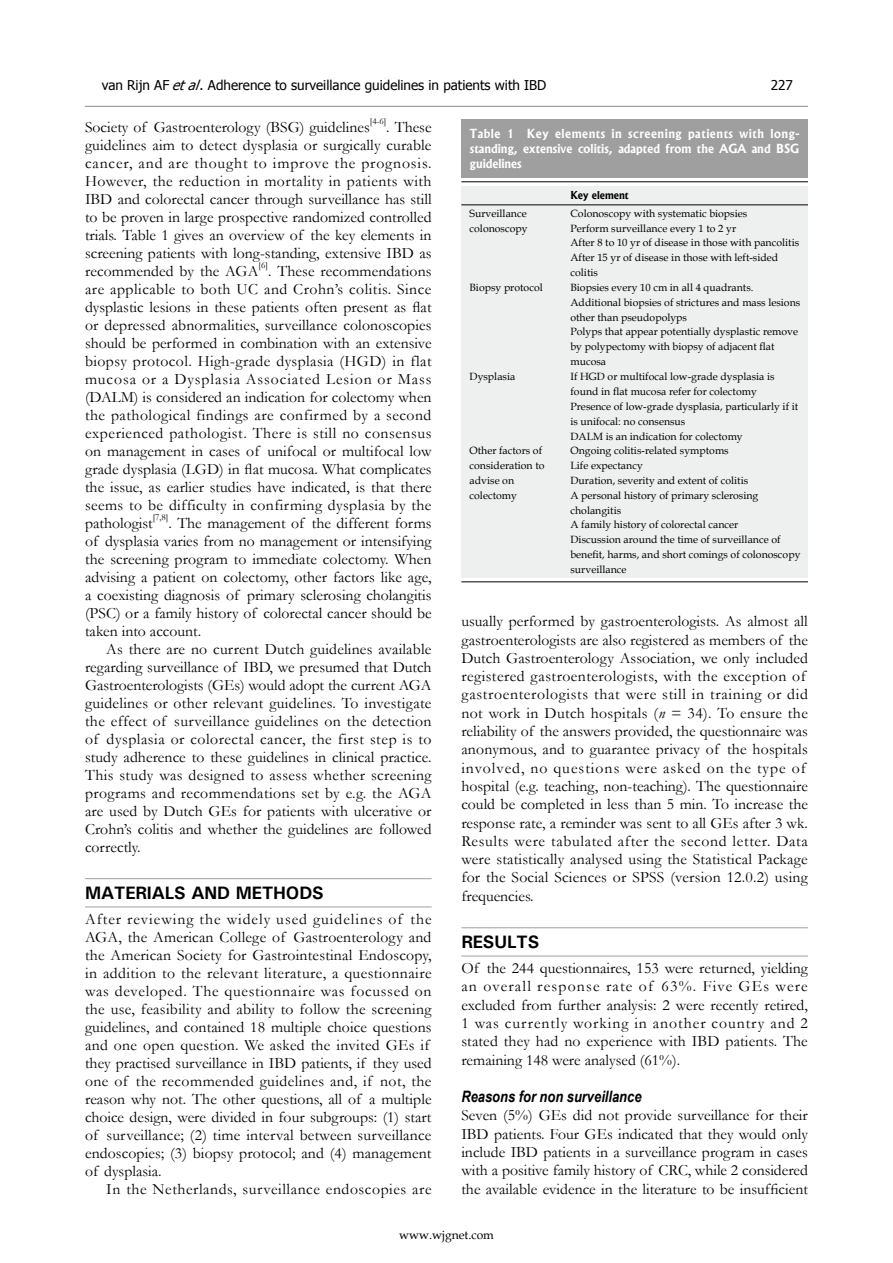
<style>
.page{position:relative;width:893px;height:1263px;background:#fff}
.page>*{position:absolute;margin:0;border:0;box-sizing:border-box;transform-origin:0 0}
.t1{font:700 18px "Univers";letter-spacing:-.01em;color:#000}
.t2{font:15.75px/18px "Garamond";letter-spacing:.005em;color:#000;text-align:justify}
.t3{font:15.75px "Garamond";letter-spacing:.035em;color:#000}
.t4{font:italic 700 15.75px "Arial Narrow";color:#000}
.t5{font:13.5px "Tahoma";color:#000}
.t6{font:700 12px/15px "Albertus";letter-spacing:.005em;color:#fff;text-align:justify}
.t7{font:12px "Book Antiqua";color:#000}
.t8{font:10.5px/14.9px "Book Antiqua";color:#000}
.t9{font:700 10.5px "Albertus";color:#000}
.t10{font:9.15px "Garamond";color:#000}
.s1{font-style:italic}
</style>
<div class="page">
<hr style="left:85px;top:106px;width:723px;height:1px;background:#898989">
<div style="left:461px;top:119px;width:347px;height:58px;background:#9f9fa0"></div>
<div style="left:461px;top:186px;width:347px;height:392px;background:#eeefef"></div>
<hr style="left:461px;top:181px;width:347px;height:1px;background:#000">
<hr style="left:461px;top:205px;width:347px;height:1px;background:#000">
<hr style="left:461px;top:581px;width:347px;height:1px;background:#000">
<hr style="left:85px;top:878px;width:347px;height:1px;background:#9f9fa0">
<hr style="left:85px;top:907px;width:347px;height:1px;background:#9f9fa0">
<hr style="left:461px;top:927px;width:347px;height:1px;background:#9f9fa0">
<hr style="left:461px;top:956px;width:347px;height:1px;background:#9f9fa0">
<p class="t5" style="left:102px;top:76px;width:446px">van Rijn AF <span class="s1">etal</span>. Adherence to surveillance guidelines in patients with IBD</p>
<p class="t5" style="left:771px;top:76px;width:24px">227</p>
<p class="t2" style="left:85px;top:118px;width:286px">Society of Gastroenterology (BSG) guidelines</p>
<p class="t10" style="left:370px;top:115px;width:18px">[4-6]</p>
<p class="t2" style="left:85px;top:118px;width:348px;text-indent:301px">. These guidelines aim to detect dysplasia or surgically curable cancer, and are thought to improve the prognosis.<br>However, the reduction in mortality in patients with IBD and colorectal cancer through surveillance has still to be proven in large prospective randomized controlled trials. Table 1 gives an overview of the key elements in screening patients with long-standing, extensive IBD as recommended by the AGA</p>
<p class="t10" style="left:259px;top:259px;width:11px">[6]</p>
<p class="t2" style="left:85px;top:262px;width:348px;text-indent:183px">. These recommendations are applicable to both UC and Crohn’s colitis. Since dysplastic lesions in these patients often present as flat or depressed abnormalities, surveillance colonoscopies should be performed in combination with an extensive biopsy protocol. High-grade dysplasia (HGD) in flat mucosa or a Dysplasia Associated Lesion or Mass (DALM) is considered an indication for colectomy when the pathological findings are confirmed by a second experienced pathologist. There is still no consensus on management in cases of unifocal or multifocal low grade dysplasia (LGD) in flat mucosa. What complicates the issue, as earlier studies have indicated, is that there seems to be difficulty in confirming dysplasia by the pathologist</p>
<p class="t10" style="left:153px;top:511px;width:17px">[7,8]</p>
<p class="t2" style="left:85px;top:514px;width:348px;text-indent:83px">. The management of the different forms of dysplasia varies from no management or intensifying the screening program to immediate colectomy. When advising a patient on colectomy, other factors like age, a coexisting diagnosis of primary sclerosing cholangitis (PSC) or a family history of colorectal cancer should be taken into account.</p>
<p class="t2" style="left:85px;top:640px;width:348px;text-indent:21px">As there are no current Dutch guidelines available regarding surveillance of IBD, we presumed that Dutch Gastroenterologists (GEs) would adopt the current AGA guidelines or other relevant guidelines. To investigate the effect of surveillance guidelines on the detection of dysplasia or colorectal cancer, the first step is to study adherence to these guidelines in clinical practice.<br>This study was designed to assess whether screening programs and recommendations set by e.g. the AGA are used by Dutch GEs for patients with ulcerative or Crohn’s colitis and whether the guidelines are followed correctly.</p>
<p class="t1" style="left:85px;top:882px;width:240px">MATERIALS AND METHODS</p>
<p class="t2" style="left:85px;top:910px;width:348px;text-align:left">After reviewing the widely used guidelines of the AGA, the American College of Gastroenterology and the American Society for Gastrointestinal Endoscopy, in addition to the relevant literature, a questionnaire was developed. The questionnaire was focussed on the use, feasibility and ability to follow the screening guidelines, and contained 18 multiple choice questions and one open question. We asked the invited GEs if they practised surveillance in IBD patients, if they used one of the recommended guidelines and, if not, the reason why not. The other questions, all of a multiple choice design, were divided in four subgroups: (1) start of surveillance; (2) time interval between surveillance endoscopies; (3) biopsy protocol; and (4) management of dysplasia.</p>
<p class="t3" style="left:106px;top:1178px;width:327px">In the Netherlands, surveillance endoscopies are</p>
<p class="t6" style="left:470px;top:126px;width:331px">Table 1 Key elements in screening patients with long&shy;standing, extensive colitis, adapted from the AGA and BSG guidelines</p>
<p class="t9" style="left:570px;top:188px;width:60px">Key element</p>
<p class="t8" style="left:470px;top:205px;width:60px">Surveillance colonoscopy</p>
<p class="t8" style="left:570px;top:206px;width:230px">Colonoscopy with systematic biopsies<br>Perform surveillance every 1 to 2 yr<br>After 8 to 10 yr of disease in those with pancolitis After 15 yr of disease in those with left-sided colitis</p>
<p class="t8" style="left:470px;top:280px;width:75px">Biopsy protocol</p>
<p class="t8" style="left:570px;top:280px;width:231px">Biopsies every 10 cm in all 4 quadrants.<br>Additional biopsies of strictures and mass lesions other than pseudopolyps<br>Polyps that appear potentially dysplastic remove by polypectomy with biopsy of adjacent flat mucosa</p>
<p class="t8" style="left:470px;top:369px;width:47px">Dysplasia</p>
<p class="t8" style="left:570px;top:369px;width:229px">If HGD or multifocal low-grade dysplasia is found in flat mucosa refer for colectomy Presence of low-grade dysplasia, particularly if it is unifocal: no consensus<br>DALM is an indication for colectomy</p>
<p class="t8" style="left:470px;top:443px;width:76px">Other factors of consideration to advise on colectomy</p>
<p class="t8" style="left:570px;top:443px;width:232px">Ongoing colitis-related symptoms<br>Life expectancy<br>Duration, severity and extent of colitis<br>A personal history of primary sclerosing cholangitis<br>A family history of colorectal cancer<br>Discussion around the time of surveillance of benefit, harms, and short comings of colonoscopy surveillance</p>
<p class="t2" style="left:461px;top:612px;width:348px;text-align:left">usually performed by gastroenterologists. As almost all gastroenterologists are also registered as members of the Dutch Gastroenterology Association, we only included registered gastroenterologists, with the exception of gastroenterologists that were still in training or did not work in Dutch hospitals (<span class="s1">n</span> = 34). To ensure the reliability of the answers provided, the questionnaire was anonymous, and to guarantee privacy of the hospitals involved, no questions were asked on the type of hospital (e.g. teaching, non-teaching). The questionnaire could be completed in less than 5 min. To increase the response rate, a reminder was sent to all GEs after 3 wk.<br>Results were tabulated after the second letter. Data were statistically analysed using the Statistical Package for the Social Sciences or SPSS (version 12.0.2) using frequencies.</p>
<p class="t1" style="left:461px;top:931px;width:79px">RESULTS</p>
<p class="t2" style="left:461px;top:958px;width:348px">Of the 244 questionnaires, 153 were returned, yielding an overall response rate of 63%. Five GEs were excluded from further analysis: 2 were recently retired, 1 was currently working in another country and 2 stated they had no experience with IBD patients. The remaining 148 were analysed (61%).</p>
<p class="t4" style="left:461px;top:1085px;width:182px">Reasons for non surveillance</p>
<p class="t2" style="left:461px;top:1106px;width:348px">Seven (5%) GEs did not provide surveillance for their IBD patients. Four GEs indicated that they would only include IBD patients in a surveillance program in cases with a positive family history of CRC, while 2 considered the available evidence in the literature to be insufficient</p>
<p class="t7" style="left:399px;top:1226px;width:96px">www.wjgnet.com</p>
</div>
